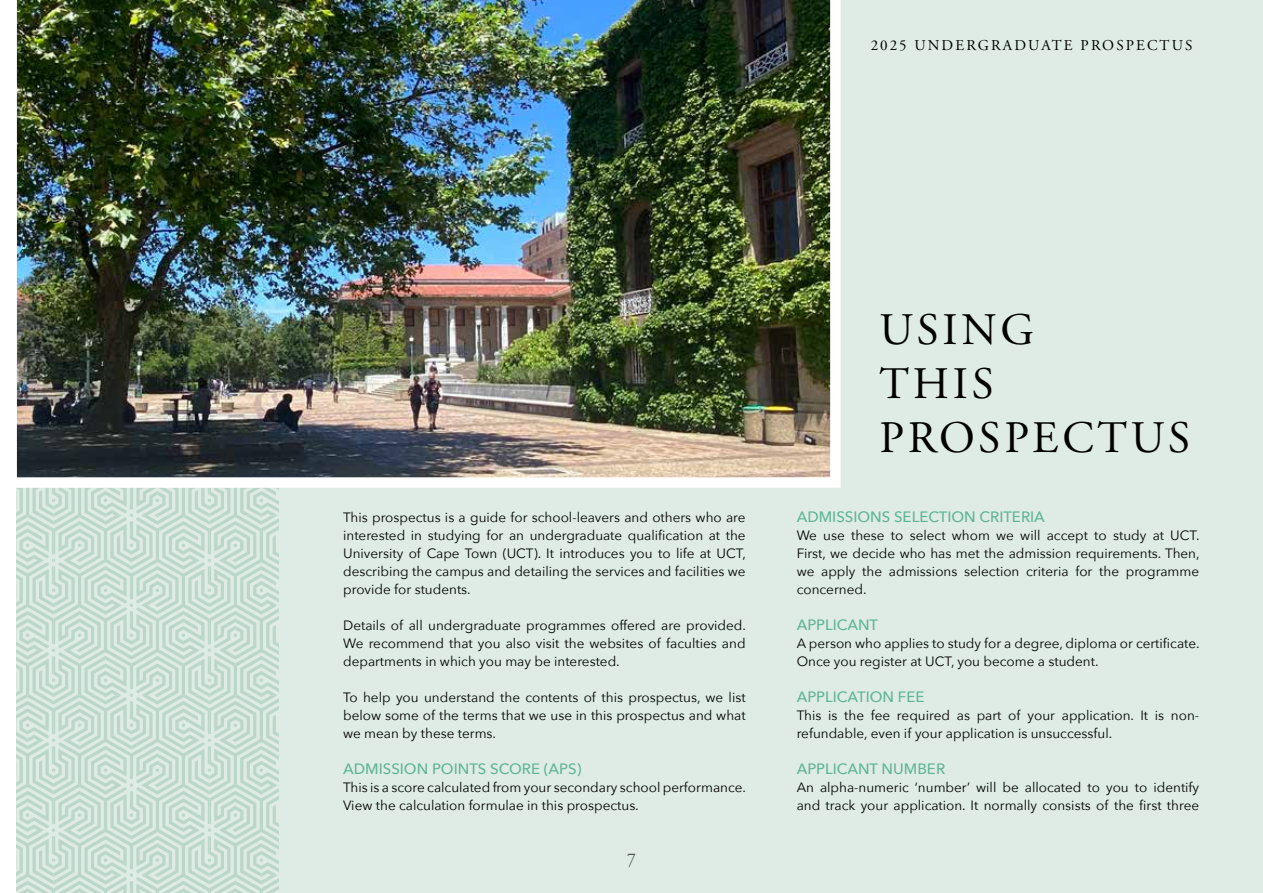
<style>
.page{position:relative;width:1263px;height:893px;background:#fff}
.page>*{position:absolute;margin:0;border:0;box-sizing:border-box;transform-origin:0 0}
.t1{font:45px/54px "Adobe Garamond Pro";letter-spacing:.085em;color:#000}
.t2{font:19.5px "Adobe Garamond Pro";color:#515254;scale:.9 1}
.t3{font:500 15px "Avenir Next";color:#60b596}
.t4{font:15px "Adobe Garamond Pro";letter-spacing:.145em;color:#000}
.t5{font:13.5px/18px "Avenir Next";color:#000;text-align:justify}
</style>
<div class="page">
<div style="left:17px;top:0;width:1246px;height:893px;background:#deece5"></div>
<svg style="left:17px;top:488px;width:261px;height:405px"></svg>
<img style="left:16px;top:0;width:825px;height:488px">
<p class="t4" style="left:871px;top:36px;width:323px">2025 UNDERGRADUATE PROSPECTUS</p>
<p class="t5" style="left:343px;top:508px;width:404px">This prospectus is a guide for school-leavers and others who are interested in studying for an undergraduate qualification at the University of Cape Town (UCT). It introduces you to life at UCT, describing the campus and detailing the services and facilities we provide for students.</p>
<p class="t5" style="left:343px;top:616px;width:404px">Details of all undergraduate programmes offered are provided.<br>We recommend that you also visit the websites of faculties and departments in which you may be interested.</p>
<p class="t5" style="left:343px;top:688px;width:404px">To help you understand the contents of this prospectus, we list below some of the terms that we use in this prospectus and what we mean by these terms.</p>
<p class="t3" style="left:343px;top:756px;width:240px">ADMISSION POINTS SCORE (APS)</p>
<p class="t5" style="left:343px;top:778px;width:404px">This is a score calculated from your secondary school performance.<br>View the calculation formulae in this prospectus.</p>
<h2 class="t2" style="left:627px;top:848px;width:11px">7</h2>
<h1 class="t1" style="left:879px;top:304px;width:312px">USING<br>THIS<br>PROSPECTUS</h1>
<p class="t3" style="left:797px;top:504px;width:250px">ADMISSIONS SELECTION CRITERIA</p>
<p class="t5" style="left:797px;top:526px;width:404px">We use these to select whom we will accept to study at UCT.<br>First, we decide who has met the admission requirements. Then, we apply the admissions selection criteria for the programme concerned.</p>
<p class="t3" style="left:797px;top:612px;width:83px">APPLICANT</p>
<p class="t5" style="left:797px;top:634px;width:404px">A person who applies to study for a degree, diploma or certificate.<br>Once you register at UCT, you become a student.</p>
<p class="t3" style="left:797px;top:684px;width:129px">APPLICATION FEE</p>
<p class="t5" style="left:797px;top:706px;width:404px">This is the fee required as part of your application. It is non&shy;refundable, even if your application is unsuccessful.</p>
<p class="t3" style="left:797px;top:756px;width:150px">APPLICANT NUMBER</p>
<p class="t5" style="left:797px;top:778px;width:404px">An alpha-numeric ‘number’ will be allocated to you to identify and track your application. It normally consists of the first three</p>
</div>
